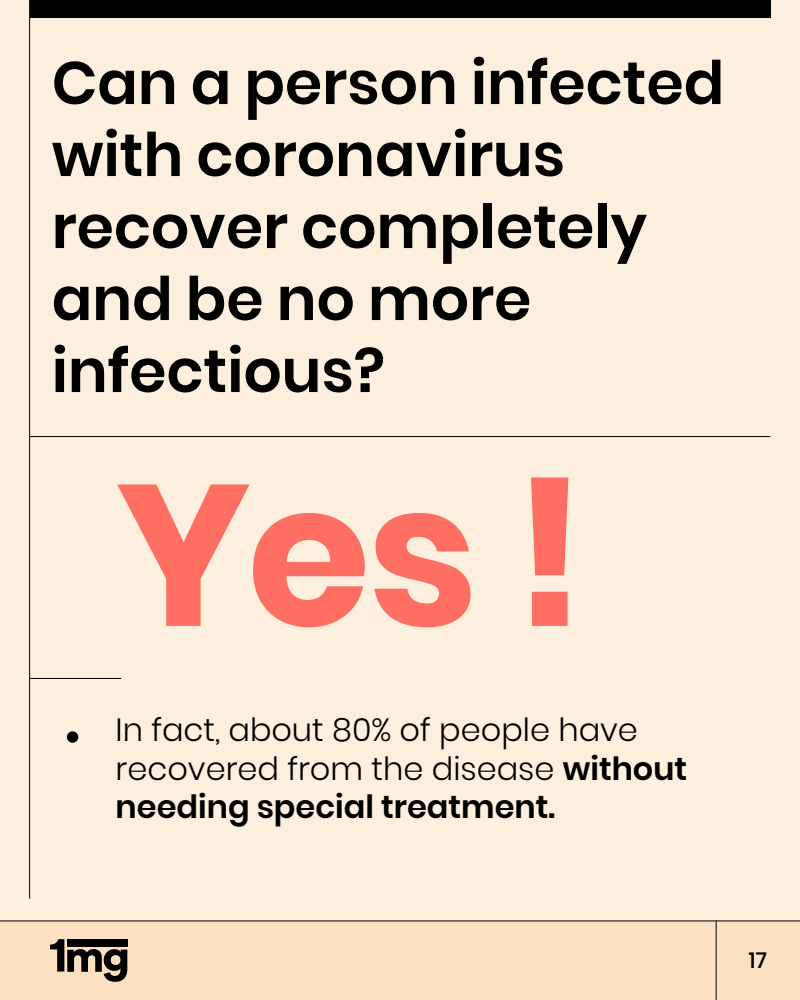
<style>
.page{position:relative;width:800px;height:1000px;background:#fcefde}
.page>*{position:absolute;margin:0;border:0;box-sizing:border-box;transform-origin:0 0}
.t1{font:700 200px "Poppins";color:#fe6f61}
.t2{font:600 60px/72px "Poppins";color:#000}
.t3{font:300 32px/38.4px "Poppins";color:#000}
.t4{font:500 22px "Poppins";color:#000}
.s1{font-weight:600}
</style>
<div class="page">
<hr style="left:30px;top:436px;width:740px;height:1px;background:#010101">
<hr style="left:29px;top:0;width:1px;height:899px;background:#010101">
<div style="left:0;top:921px;width:800px;height:79px;background:#fbe1c2"></div>
<svg style="left:50px;top:939px;width:77px;height:43px"></svg>
<div style="left:67px;top:939px;width:60px;height:7px;background:#000"></div>
<div style="left:30px;top:0;width:740px;height:18px;background:#010101"></div>
<hr style="left:0;top:920px;width:800px;height:1px;background:#010101">
<hr style="left:716px;top:921px;width:1px;height:79px;background:#010101">
<div style="left:67px;top:731px;width:11px;height:12px;background:#000;border-radius:50%"></div>
<hr style="left:30px;top:678px;width:91px;height:1px;background:#010101">
<h2 class="t2" style="left:52px;top:47px;width:674px">Can a person infected with coronavirus recover completely and be no more infectious?</h2>
<h1 class="t1" style="left:116px;top:416px;width:472px">Yes !</h1>
<p class="t3" style="left:116px;top:711px;width:573px">In fact, about 80% of people have recovered from the disease <span class="s1">without needing special treatment.</span></p>
<p class="t4" style="left:749px;top:945px;width:19px">17</p>
</div>
